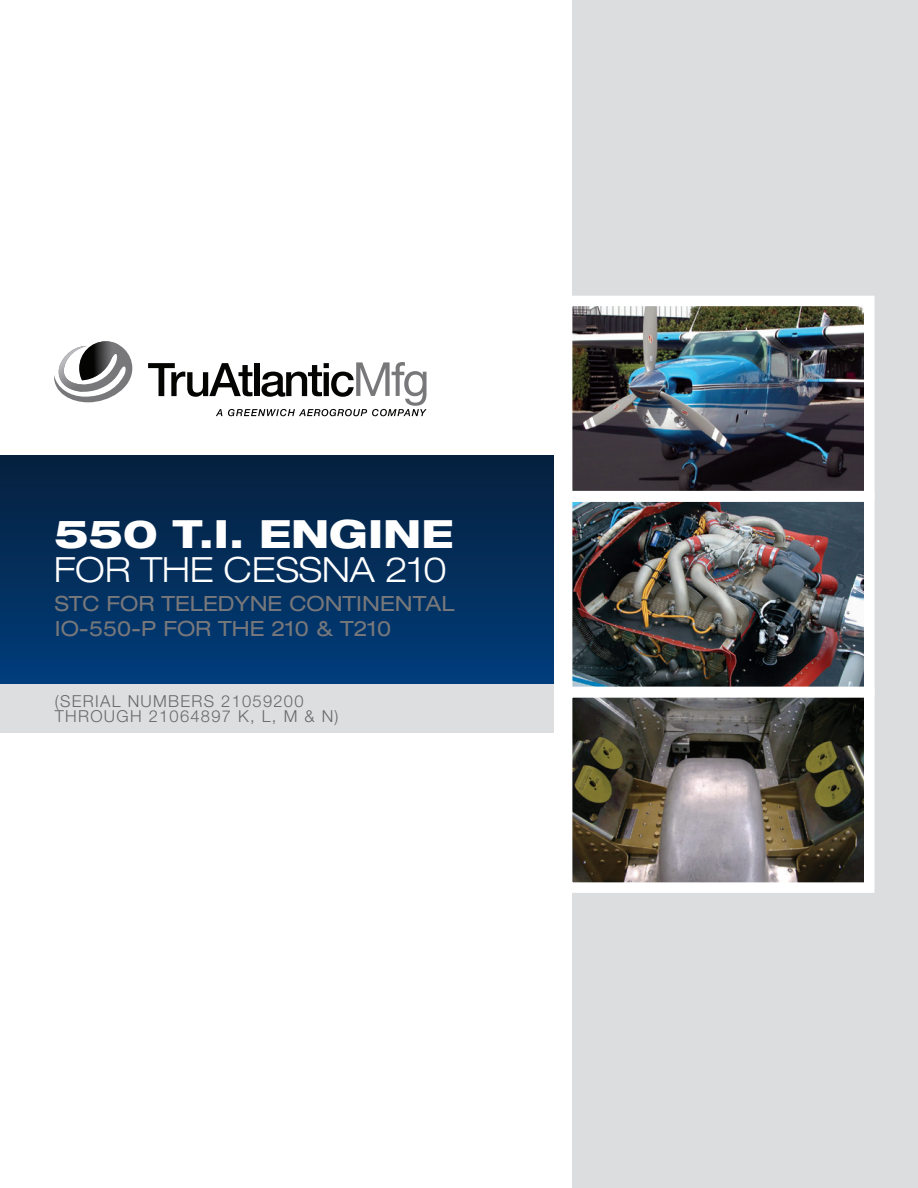
<style>
.page{position:relative;width:918px;height:1188px;background:#fff}
.page>*{position:absolute;margin:0;border:0;box-sizing:border-box;transform-origin:0 0}
.bullets{font:800 expanded 39px "Helvetica Neue LT Std";color:#fff}
.bullets-2{font:300 expanded 34.8px "Helvetica Neue LT Std";color:#fff}
.bullets-3{font:expanded 21px/25.2px "Helvetica Neue LT Std";color:#78787b}
.bullets-4{font:300 16.5px/15px "Helvetica Neue LT Std";letter-spacing:.075em;color:#69696c}
</style>
<div class="page">
<svg style="left:54px;top:341px;width:78px;height:61px"></svg>
<svg style="left:148px;top:362px;width:279px;height:54px"></svg>
<div style="left:572px;top:0;width:346px;height:1188px;background:#dcdddf"></div>
<div style="left:0;top:684px;width:554px;height:49px;background:#dddee0"></div>
<div style="left:0;top:455px;width:554px;height:229px;background:linear-gradient(to bottom,#06203c,#003d7b)"></div>
<img style="left:572px;top:295px;width:303px;height:191px">
<img style="left:572px;top:486px;width:303px;height:196px">
<img style="left:572px;top:682px;width:303px;height:211px">
<p class="bullets" style="left:54px;top:509px;width:401px">550 T.I. ENGINE</p>
<p class="bullets-2" style="left:54px;top:549px;width:394px">FOR THE CESSNA 210</p>
<p class="bullets-3" style="left:55px;top:590px;width:401px">STC FOR TELEDYNE CONTINENTAL<br>IO-550-P FOR THE 210 &amp; T210</p>
<p class="bullets-4" style="left:55px;top:693px;width:285px">(SERIAL NUMBERS 21059200<br>THROUGH 21064897 K, L, M &amp; N)</p>
</div>
